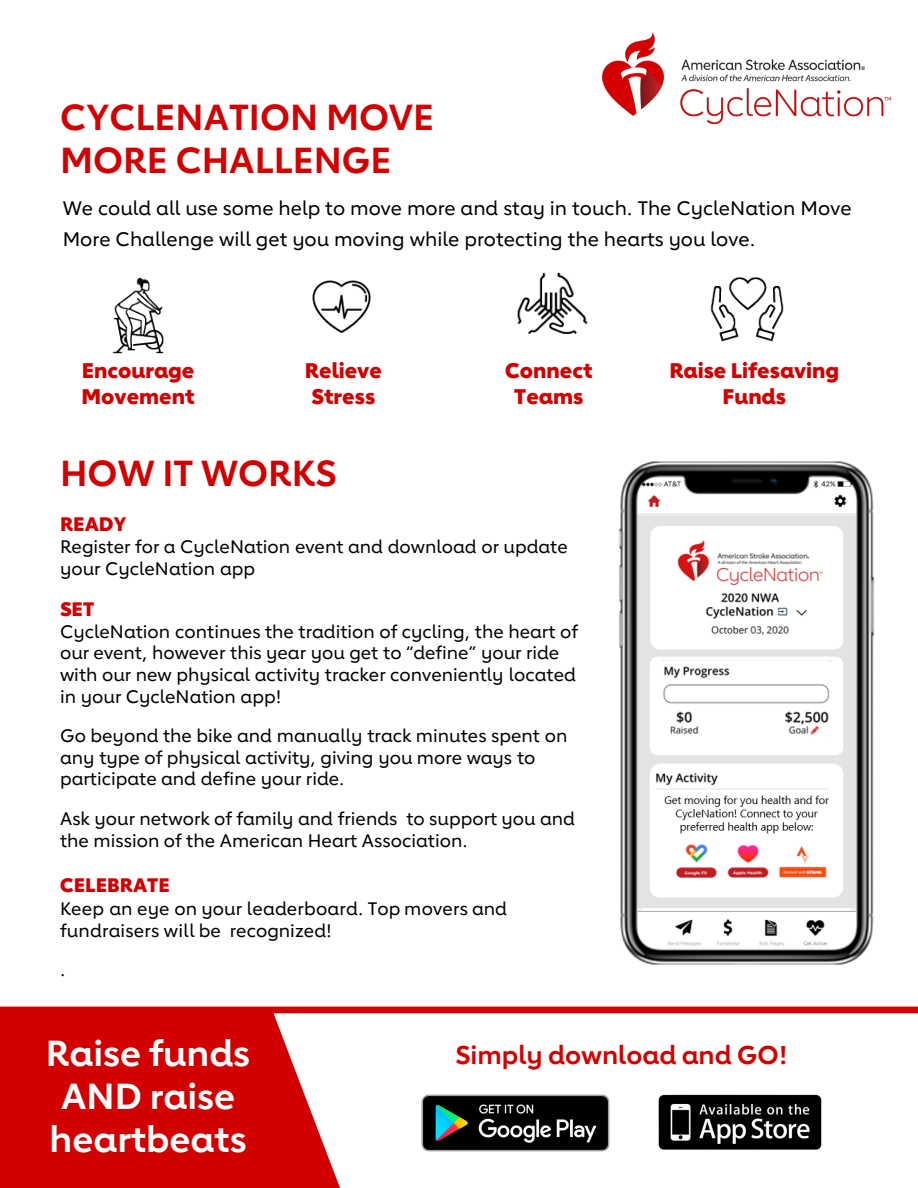
<style>
.page{position:relative;width:918px;height:1188px;background:#fff}
.page>*{position:absolute;margin:0;border:0;box-sizing:border-box;transform-origin:0 0}
.t1{font:700 36px/43.2px "Lub Dub";color:#fff;text-align:center}
.t2{font:700 36px/43.2px "Lub Dub";color:#d30003}
.t3{font:700 36px "Lub Dub";color:#d30000}
.t4{font:700 25.5px "Lub Dub";color:#d30000}
.t5{font:800 21px/25.2px "Lub Dub";color:#d30000;text-align:center}
.t6{font:500 19.5px/31.2px "Lub Dub";color:#000}
.t7{font:800 19.5px "Lub Dub";color:#d30003}
.t8{font:500 18px/21.6px "Lub Dub";color:#000}
.s1{color:#d30000}
</style>
<div class="page">
<svg style="left:0;top:1013px;width:340px;height:175px;background:#d71818"></svg>
<div style="left:0;top:1007px;width:918px;height:6px;background:#d30000"></div>
<img style="left:312px;top:280px;width:59px;height:53px">
<img style="left:112px;top:277px;width:52px;height:77px">
<img style="left:603px;top:33px;width:288px;height:90px">
<img style="left:658px;top:1095px;width:164px;height:55px">
<img style="left:421px;top:1094px;width:189px;height:58px">
<img style="left:517px;top:272px;width:71px;height:62px">
<img style="left:710px;top:277px;width:74px;height:65px">
<img style="left:618px;top:461px;width:257px;height:504px">
<p class="t2" style="left:60px;top:95px;width:376px">CYCLENATION MOVE<br>MORE <span class="s1">CHALLENGE</span></p>
<p class="t6" style="left:63px;top:192px;width:790px">We could all use some help to move more and stay in touch. The CycleNation Move<br>More Challenge will get you moving while protecting the hearts you love.</p>
<p class="t5" style="left:82px;top:358px;width:115px;text-align:left">Encourage<br>Movement</p>
<p class="t5" style="left:305px;top:358px;width:78px">Relieve</p>
<p class="t5" style="left:312px;top:383px;width:65px">Stress</p>
<p class="t5" style="left:505px;top:358px;width:89px">Connect<br>Teams</p>
<p class="t5" style="left:669px;top:358px;width:171px">Raise Lifesaving<br>Funds</p>
<p class="t3" style="left:60px;top:452px;width:278px">HOW IT WORKS</p>
<p class="t7" style="left:60px;top:512px;width:68px">READY</p>
<p class="t8" style="left:60px;top:536px;width:509px">Register for a CycleNation event and download or update your CycleNation app</p>
<p class="t7" style="left:60px;top:597px;width:36px">SET</p>
<p class="t8" style="left:60px;top:621px;width:519px">CycleNation continues the tradition of cycling, the heart of our event, however this year you get to “define” your ride with our new physical activity tracker conveniently located in your CycleNation app!</p>
<p class="t8" style="left:60px;top:725px;width:509px">Go beyond the bike and manually track minutes spent on any type of physical activity, giving you more ways to participate and define your ride.</p>
<p class="t8" style="left:60px;top:808px;width:516px">Ask your network of family and friends to support you and the mission of the American Heart Association.</p>
<p class="t7" style="left:60px;top:873px;width:111px">CELEBRATE</p>
<p class="t8" style="left:60px;top:898px;width:448px">Keep an eye on your leaderboard. Top movers and fundraisers will be recognized!</p>
<p class="t8" style="left:60px;top:959px;width:7px">.</p>
<p class="t1" style="left:46px;top:1031px;width:206px">Raise funds<br>AND raise heartbeats</p>
<p class="t4" style="left:455px;top:1039px;width:334px">Simply download and GO!</p>
</div>
